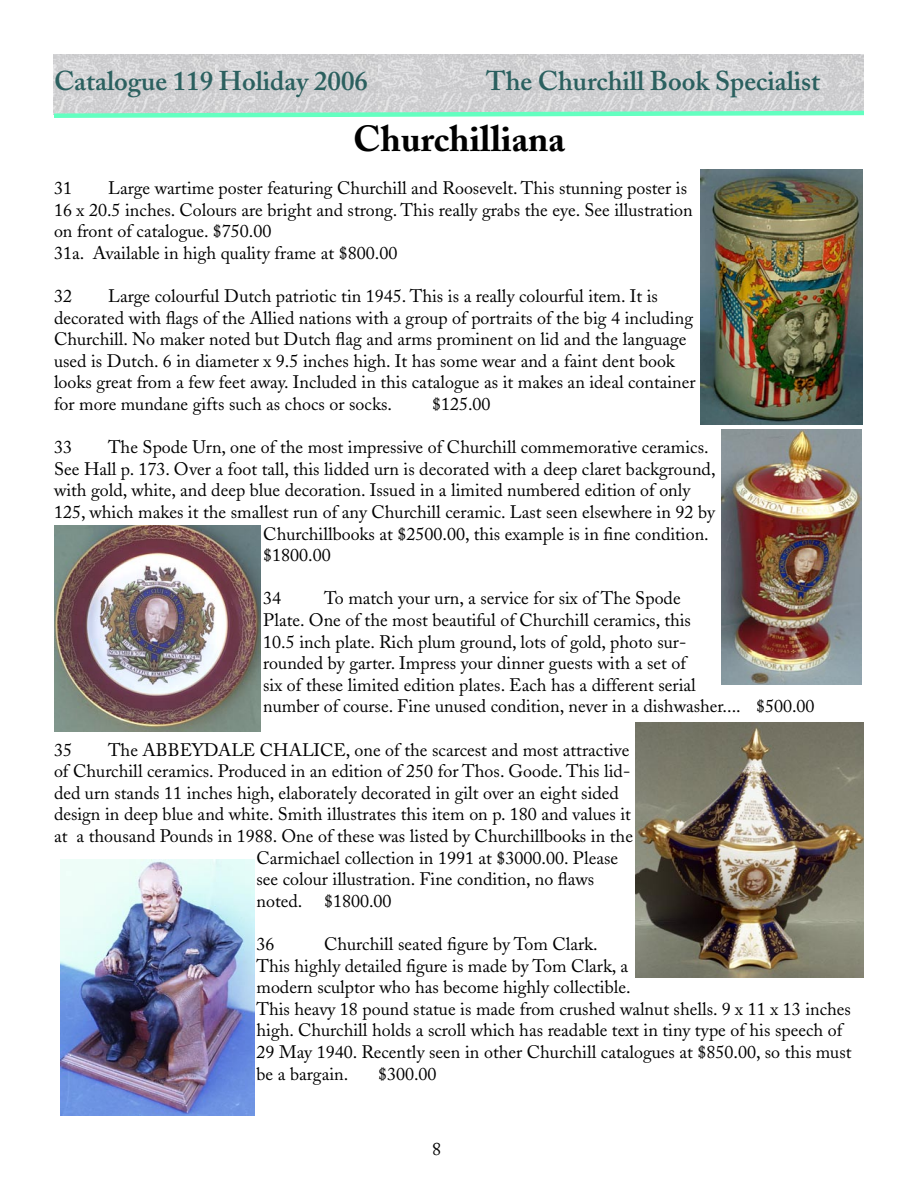
<style>
.page{position:relative;width:918px;height:1188px;background:#fff}
.page>*{position:absolute;margin:0;border:0;box-sizing:border-box;transform-origin:0 0}
.t1{font:700 36px "Adobe Caslon";color:#000}
.t2{font:600 27px "Adobe Caslon";color:#2b605f}
.t3{font:18px/21.6px "Adobe Caslon";color:#000}
</style>
<div class="page">
<img style="left:54px;top:54px;width:810px;height:54px">
<svg style="left:53px;top:108px;width:811px;height:10px;background:#a5ecd0"></svg>
<img style="left:61px;top:860px;width:193px;height:255px">
<img style="left:721px;top:429px;width:140px;height:256px">
<img style="left:700px;top:170px;width:162px;height:255px">
<img style="left:54px;top:525px;width:207px;height:206px">
<img style="left:636px;top:722px;width:228px;height:255px">
<h2 class="t2" style="left:54px;top:64px;width:316px">Catalogue 119 Holiday 2006</h2>
<h2 class="t2" style="left:486px;top:64px;width:336px">The Churchill Book Specialist</h2>
<p class="t1" style="left:353px;top:117px;width:213px">Churchilliana</p>
<p class="t3" style="left:54px;top:177px;width:640px;text-indent:54px">Large wartime poster featuring Churchill and Roosevelt. This stunning poster is<br>16 x 20.5 inches. Colours are bright and strong. This really grabs the eye. See illustration on front of catalogue. $750.00</p>
<p class="t3" style="left:54px;top:242px;width:345px">31a. Available in high quality frame at $800.00</p>
<p class="t3" style="left:54px;top:285px;width:19px">32</p>
<p class="t3" style="left:54px;top:177px;width:19px">31</p>
<p class="t3" style="left:54px;top:285px;width:643px;text-indent:54px">Large colourful Dutch patriotic tin 1945. This is a really colourful item. It is decorated with flags of the Allied nations with a group of portraits of the big 4 including Churchill. No maker noted but Dutch flag and arms prominent on lid and the language used is Dutch. 6 in diameter x 9.5 inches high. It has some wear and a faint dent book looks great from a few feet away. Included in this catalogue as it makes an ideal container for more mundane gifts such as chocs or socks.</p>
<p class="t3" style="left:432px;top:393px;width:60px">$125.00</p>
<p class="t3" style="left:54px;top:436px;width:19px">33</p>
<p class="t3" style="left:108px;top:436px;width:602px">The Spode Urn, one of the most impressive of Churchill commemorative ceramics.</p>
<p class="t3" style="left:54px;top:458px;width:663px">See Hall p. 173. Over a foot tall, this lidded urn is decorated with a deep claret background,</p>
<p class="t3" style="left:54px;top:480px;width:638px">with gold, white, and deep blue decoration. Issued in a limited numbered edition of only</p>
<p class="t3" style="left:54px;top:501px;width:663px">125, which makes it the smallest run of any Churchill ceramic. Last seen elsewhere in 92 by</p>
<p class="t3" style="left:263px;top:523px;width:447px">Churchillbooks at $2500.00, this example is in fine condition.</p>
<p class="t3" style="left:263px;top:544px;width:69px">$1800.00</p>
<p class="t3" style="left:263px;top:588px;width:19px">34</p>
<p class="t3" style="left:263px;top:588px;width:553px;text-indent:61px">To match your urn, a service for six of The Spode<br>Plate. One of the most beautiful of Churchill ceramics, this<br>10.5 inch plate. Rich plum ground, lots of gold, photo sur-<br>rounded by garter. Impress your dinner guests with a set of<br>six of these limited edition plates. Each has a different serial<br>number of course. Fine unused condition, never in a dishwasher.... $500.00</p>
<p class="t3" style="left:54px;top:739px;width:19px">35</p>
<p class="t3" style="left:108px;top:739px;width:523px">The ABBEYDALE CHALICE, one of the scarcest and most attractive</p>
<p class="t3" style="left:54px;top:760px;width:578px">of Churchill ceramics. Produced in an edition of 250 for Thos. Goode. This lid-</p>
<p class="t3" style="left:54px;top:782px;width:566px">ded urn stands 11 inches high, elaborately decorated in gilt over an eight sided</p>
<p class="t3" style="left:54px;top:804px;width:579px">design in deep blue and white. Smith illustrates this item on p. 180 and values it</p>
<p class="t3" style="left:54px;top:825px;width:581px">at a thousand Pounds in 1988. One of these was listed by Churchillbooks in the</p>
<p class="t3" style="left:256px;top:847px;width:363px">Carmichael collection in 1991 at $3000.00. Please</p>
<p class="t3" style="left:256px;top:868px;width:339px">see colour illustration. Fine condition, no flaws</p>
<p class="t3" style="left:256px;top:890px;width:137px">noted. $1800.00</p>
<p class="t3" style="left:256px;top:933px;width:19px">36</p>
<p class="t3" style="left:256px;top:933px;width:597px;text-indent:68px">Churchill seated figure by Tom Clark.<br>This highly detailed figure is made by Tom Clark, a<br>modern sculptor who has become highly collectible.<br>This heavy 18 pound statue is made from crushed walnut shells. 9 x 11 x 13 inches high. Churchill holds a scroll which has readable text in tiny type of his speech of 29 May 1940. Recently seen in other Churchill catalogues at $850.00, so this must be a bargain.</p>
<p class="t3" style="left:378px;top:1063px;width:60px">$300.00</p>
<p class="t3" style="left:432px;top:1138px;width:10px">8</p>
</div>
